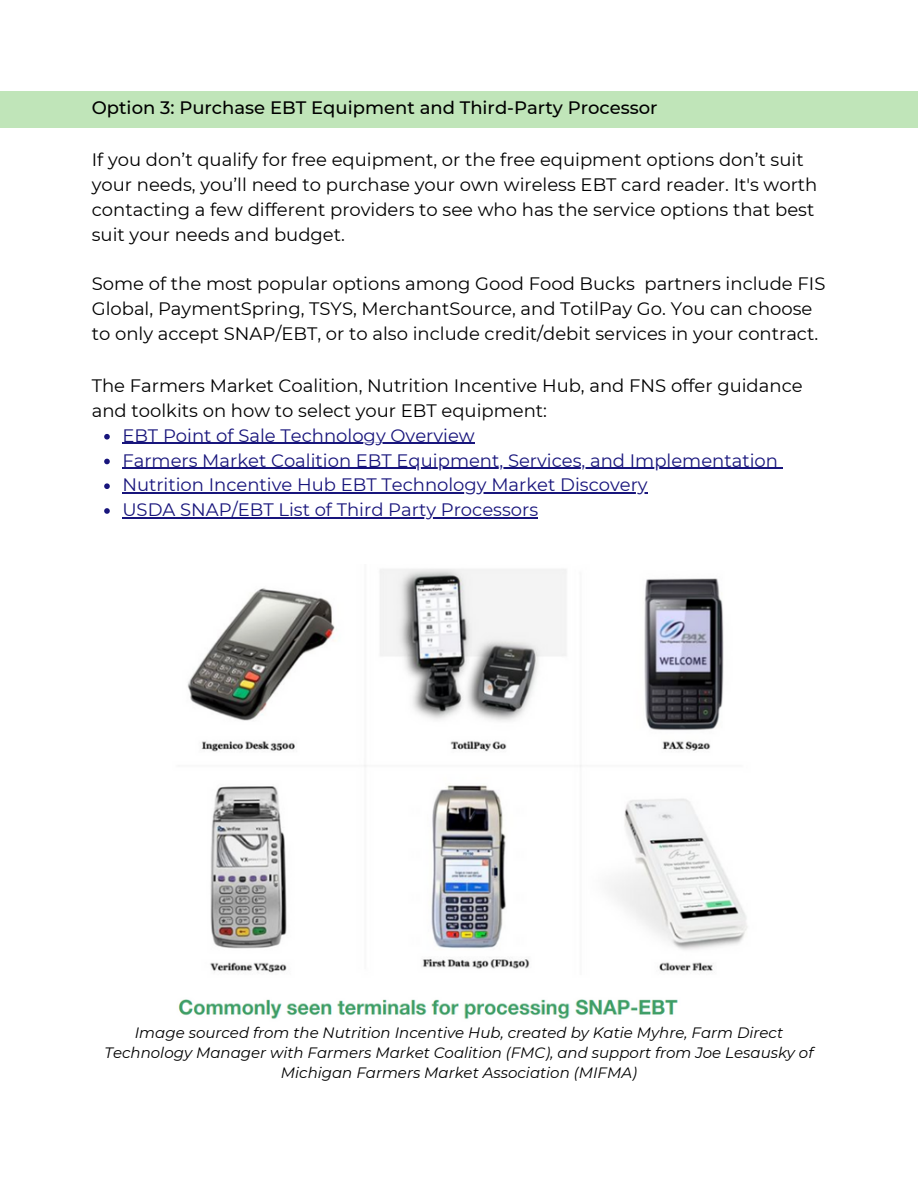
<style>
.page{position:relative;width:918px;height:1188px;background:#fff}
.page>*{position:absolute;margin:0;border:0;box-sizing:border-box;transform-origin:0 0}
.t1{font:18px/24.8px "Montserrat";color:#000}
.t2{font:18px/24.8px "Montserrat";color:#18157c}
.t3{font:500 18px "Montserrat";color:#000}
.t4{font:italic 15px/20.2px "Montserrat";color:#000;text-align:center}
</style>
<div class="page">
<div style="left:0;top:92px;width:918px;height:36px;background:#c0e5b9"></div>
<img style="left:178px;top:569px;width:570px;height:450px">
<svg style="left:104px;top:434px;width:6px;height:6px"></svg>
<hr style="left:122px;top:443px;width:353px;height:1px;background:#18157c">
<svg style="left:104px;top:459px;width:6px;height:5px"></svg>
<hr style="left:122px;top:468px;width:656px;height:1px;background:#18157c">
<svg style="left:104px;top:483px;width:6px;height:6px"></svg>
<hr style="left:122px;top:492px;width:526px;height:2px;background:#18157c">
<svg style="left:104px;top:508px;width:6px;height:6px"></svg>
<hr style="left:122px;top:517px;width:416px;height:1px;background:#18157c">
<p class="t3" style="left:92px;top:96px;width:567px">Option 3: Purchase EBT Equipment and Third-Party Processor</p>
<p class="t1" style="left:92px;top:148px;width:727px">If you don’t qualify for free equipment, or the free equipment options don’t suit your needs, you’ll need to purchase your own wireless EBT card reader. It's worth contacting a few different providers to see who has the service options that best suit your needs and budget.</p>
<p class="t1" style="left:92px;top:271px;width:735px">Some of the most popular options among Good Food Bucks partners include FIS<br>Global, PaymentSpring, TSYS, MerchantSource, and TotilPay Go. You can choose to only accept SNAP/EBT, or to also include credit/debit services in your contract.</p>
<p class="t1" style="left:92px;top:373px;width:712px">The Farmers Market Coalition, Nutrition Incentive Hub, and FNS offer guidance and toolkits on how to select your EBT equipment:</p>
<p class="t2" style="left:122px;top:423px;width:657px">EBT Point of Sale Technology Overview<br>Farmers Market Coalition EBT Equipment, Services, and Implementation Nutrition Incentive Hub EBT Technology Market Discovery<br>USDA SNAP/EBT List of Third Party Processors</p>
<p class="t4" style="left:104px;top:1022px;width:710px">Image sourced from the Nutrition Incentive Hub, created by Katie Myhre, Farm Direct<br>Technology Manager with Farmers Market Coalition (FMC), and support from Joe Lesausky of<br>Michigan Farmers Market Association (MIFMA)</p>
</div>
